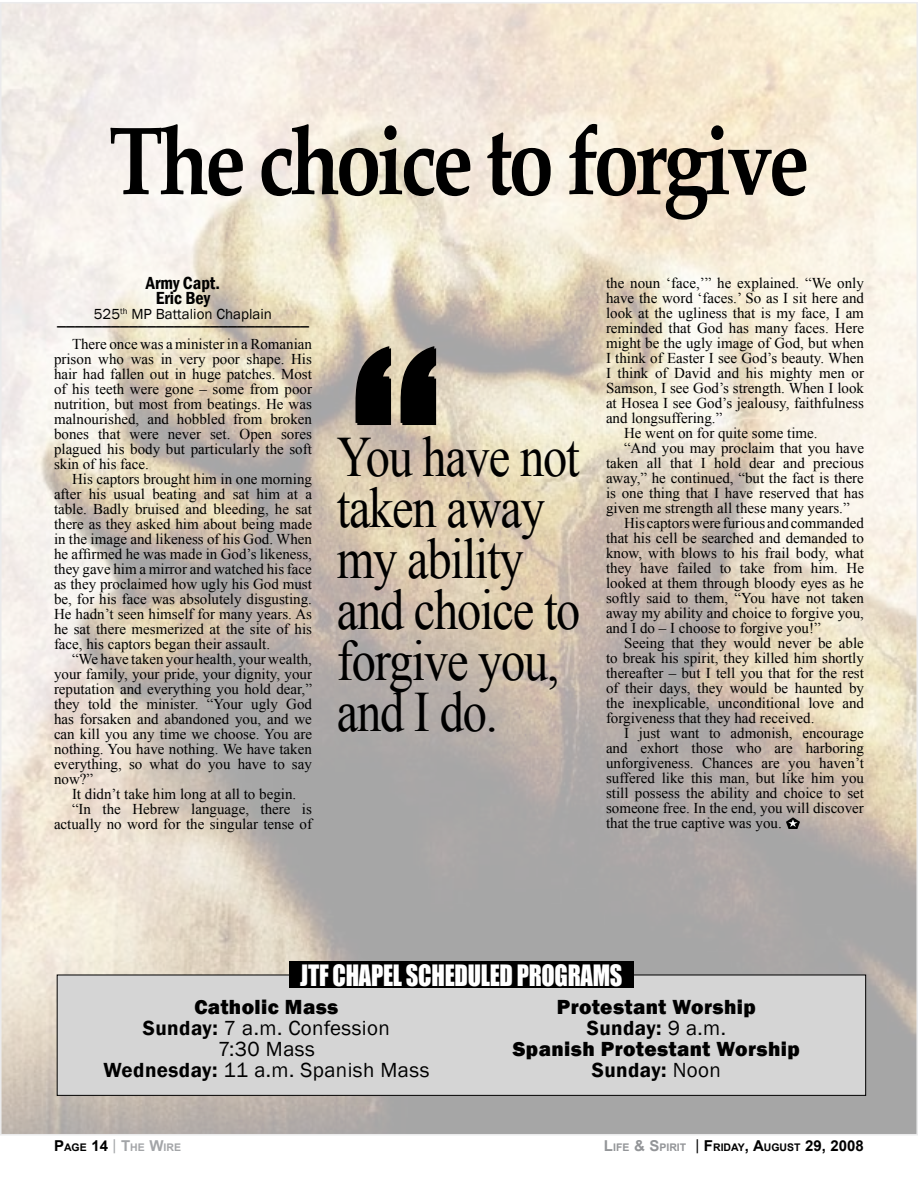
<style>
.page{position:relative;width:918px;height:1188px;background:#fff}
.page>*{position:absolute;margin:0;border:0;box-sizing:border-box;transform-origin:0 0}
.t1{font:300px "Impact";color:#000;scale:.85 1}
.t2{font:700 96px "Palatino Linotype";letter-spacing:-.05em;color:#000;scale:.85 1}
.t3{font:57px/51px "Times New Roman";letter-spacing:-.025em;color:#000;scale:.85 1}
.t4{font:27px "Impact";letter-spacing:-.01em;color:#fff;scale:.9 1}
.t5{font:21px/21px "Franklin Gothic";letter-spacing:.02em;color:#000;text-align:center}
.t6{font:800 21px/21px "Franklin Gothic";letter-spacing:.02em;color:#000;text-align:center}
.t7{font:18px "Franklin Gothic";color:#000}
.t8{font:600 condensed 18px/15px "Franklin Gothic";color:#000;text-align:center}
.t9{font:15px/15px "Times New Roman";color:#000;text-align:justify}
.t10{font:700 15px "Arial";color:#000}
.t11{font:15px "Franklin Gothic";color:#000}
.t12{font:700 10.5px "Arial";color:#a3a5a8}
.s1{font-weight:800}
.s2{font-weight:600}
.s3{font-weight:400}
.s4{font-size:15px;color:#000}
.s5{color:#000}
.s6{font-weight:400;font-size:15px}
.s7{font-size:15px}
.s8{color:#939598}
.s9{font-size:10.5px;color:#939598}
.s10{font-size:10.5px}
</style>
<div class="page">
<img style="left:3px;top:5px;width:912px;height:1128px">
<div style="left:57px;top:975px;width:809px;height:121px;background:#d5d5d5;border:1px solid #000"></div>
<div style="left:289px;top:961px;width:344px;height:27px;background:#000"></div>
<svg style="left:298px;top:934px;width:327px;height:27px;background:#aaa9a7"></svg>
<svg style="left:786px;top:817px;width:14px;height:12px"></svg>
<h2 class="t2" style="left:109px;top:93px;width:826px">The choice to forgive</h2>
<p class="t8" style="left:146px;top:275px;width:76px">Army Capt.<br>Eric Bey</p>
<p class="t11" style="left:94px;top:304px;width:180px">525<sup>th</sup> MP Battalion Chaplain</p>
<p class="t7" style="left:57px;top:308px;width:253px">____________________________</p>
<p class="t9" style="left:54px;top:336px;width:260px;text-indent:18px">There once was a minister in a Romanian prison who was in very poor shape. His hair had fallen out in huge patches. Most of his teeth were gone – some from poor nutrition, but most from beatings. He was malnourished, and hobbled from broken bones that were never set. Open sores plagued his body but particularly the soft skin of his face.</p>
<p class="t9" style="left:54px;top:471px;width:260px;text-indent:18px">His captors brought him in one morning after his usual beating and sat him at a table. Badly bruised and bleeding, he sat there as they asked him about being made in the image and likeness of his God. When he affirmed he was made in God’s likeness, they gave him a mirror and watched his face as they proclaimed how ugly his God must be, for his face was absolutely disgusting.<br>He hadn’t seen himself for many years. As he sat there mesmerized at the site of his face, his captors began their assault.</p>
<p class="t9" style="left:54px;top:651px;width:260px;text-indent:18px">“We have taken your health, your wealth, your family, your pride, your dignity, your reputation and everything you hold dear,” they told the minister. “Your ugly God has forsaken and abandoned you, and we can kill you any time we choose. You are nothing. You have nothing. We have taken everything, so what do you have to say now?”</p>
<p class="t9" style="left:72px;top:786px;width:226px">It didn’t take him long at all to begin.</p>
<p class="t9" style="left:72px;top:801px;width:242px">“In the Hebrew language, there is</p>
<p class="t9" style="left:54px;top:816px;width:260px">actually no word for the singular tense of</p>
<h1 class="t1" style="left:351px;top:233px;width:105px">“</h1>
<h3 class="t3" style="left:337px;top:431px;width:288px">You have not taken away my ability and choice to forgive you, and I do.</h3>
<p class="t9" style="left:606px;top:275px;width:259px">the noun ‘face,’” he explained. “We only</p>
<p class="t9" style="left:606px;top:290px;width:259px">have the word ‘faces.’ So as I sit here and</p>
<p class="t9" style="left:606px;top:305px;width:259px">look at the ugliness that is my face, I am</p>
<p class="t9" style="left:606px;top:320px;width:259px">reminded that God has many faces. Here</p>
<p class="t9" style="left:606px;top:335px;width:260px">might be the ugly image of God, but when</p>
<p class="t9" style="left:606px;top:350px;width:260px">I think of Easter I see God’s beauty. When</p>
<p class="t9" style="left:606px;top:365px;width:260px">I think of David and his mighty men or</p>
<p class="t9" style="left:606px;top:380px;width:260px">Samson, I see God’s strength. When I look</p>
<p class="t9" style="left:606px;top:395px;width:259px">at Hosea I see God’s jealousy, faithfulness</p>
<p class="t9" style="left:606px;top:410px;width:118px">and longsuffering.”</p>
<p class="t9" style="left:624px;top:425px;width:195px">He went on for quite some time.</p>
<p class="t9" style="left:624px;top:440px;width:241px">“And you may proclaim that you have</p>
<p class="t9" style="left:606px;top:455px;width:260px">taken all that I hold dear and precious</p>
<p class="t9" style="left:606px;top:470px;width:259px">away,” he continued, “but the fact is there</p>
<p class="t9" style="left:606px;top:485px;width:259px">is one thing that I have reserved that has</p>
<p class="t9" style="left:606px;top:500px;width:245px">given me strength all these many years.”</p>
<p class="t9" style="left:624px;top:515px;width:241px">His captors were furious and commanded</p>
<p class="t9" style="left:606px;top:530px;width:259px">that his cell be searched and demanded to</p>
<p class="t9" style="left:606px;top:545px;width:259px">know, with blows to his frail body, what</p>
<p class="t9" style="left:606px;top:560px;width:260px">they have failed to take from him. He</p>
<p class="t9" style="left:606px;top:575px;width:259px">looked at them through bloody eyes as he</p>
<p class="t9" style="left:606px;top:590px;width:259px">softly said to them, “You have not taken</p>
<p class="t9" style="left:606px;top:605px;width:259px">away my ability and choice to forgive you,</p>
<p class="t9" style="left:606px;top:620px;width:216px">and I do – I choose to forgive you!”</p>
<p class="t9" style="left:624px;top:635px;width:241px">Seeing that they would never be able</p>
<p class="t9" style="left:606px;top:650px;width:259px">to break his spirit, they killed him shortly</p>
<p class="t9" style="left:606px;top:665px;width:259px">thereafter – but I tell you that for the rest</p>
<p class="t9" style="left:606px;top:680px;width:260px">of their days, they would be haunted by</p>
<p class="t9" style="left:606px;top:695px;width:259px">the inexplicable, unconditional love and</p>
<p class="t9" style="left:606px;top:710px;width:210px">forgiveness that they had received.</p>
<p class="t9" style="left:624px;top:725px;width:241px">I just want to admonish, encourage</p>
<p class="t9" style="left:606px;top:740px;width:260px">and exhort those who are harboring</p>
<p class="t9" style="left:606px;top:755px;width:260px">unforgiveness. Chances are you haven’t</p>
<p class="t9" style="left:606px;top:770px;width:259px">suffered like this man, but like him you</p>
<p class="t9" style="left:606px;top:785px;width:259px">still possess the ability and choice to set</p>
<p class="t9" style="left:606px;top:800px;width:259px">someone free. In the end, you will discover</p>
<p class="t9" style="left:606px;top:815px;width:177px">that the true captive was you.</p>
<h3 class="t4" style="left:300px;top:954px;width:359px">JTF CHAPEL SCHEDULED PROGRAMS</h3>
<h3 class="t5" style="left:103px;top:997px;width:328px"><span class="s1">Catholic Mass<br></span><span class="s2">Sunday:</span> 7 a.m. Confession<br>7:30 Mass<br><span class="s2">Wednesday:</span> 11 a.m. Spanish Mass</h3>
<h3 class="t6" style="left:513px;top:996px;width:289px">Protestant Worship<br><span class="s2">Sunday:</span> <span class="s3">9 a.m.<br></span>Spanish Protestant Worship<br><span class="s2">Sunday:</span> <span class="s3">Noon</span></h3>
<p class="t12" style="left:54px;top:1140px;width:129px"><span class="s4">P</span><span class="s5">AGE</span> <span class="s4">14</span> <span class="s6">|</span> <span class="s7">T</span>HE <span class="s7">W</span>IRE</p>
<p class="t10" style="left:604px;top:1136px;width:262px"><span class="s8">L</span><span class="s9">IFE</span> <span class="s8">&amp; S</span><span class="s9">PIRIT</span> <span class="s3">|</span> F<span class="s10">RIDAY</span>, A<span class="s10">UGUST</span> 29, 2008</p>
</div>
